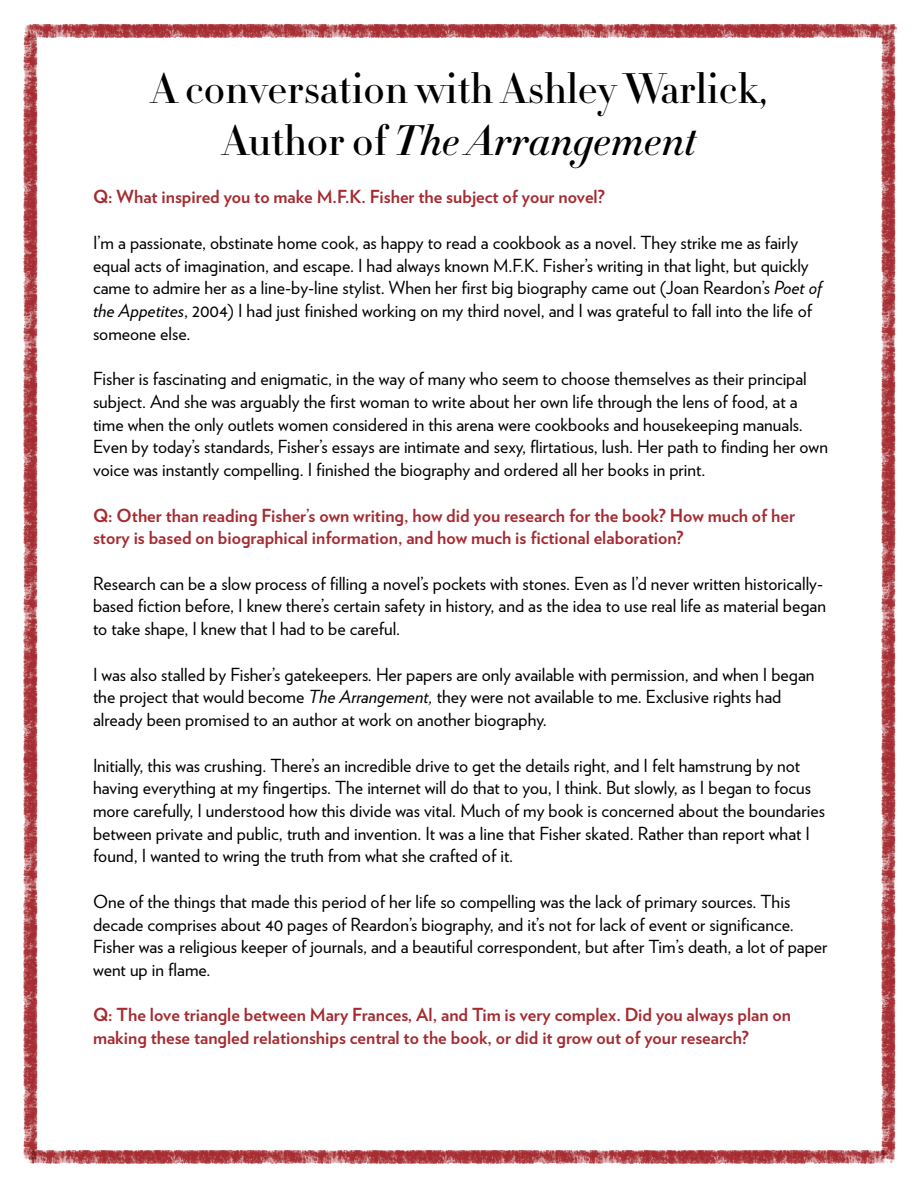
<style>
.page{position:relative;width:918px;height:1188px;background:#fff}
.page>*{position:absolute;margin:0;border:0;box-sizing:border-box;transform-origin:0 0}
.t1{font:500 42px "HTF Didot M16";color:#000}
.t2{font:italic 500 42px "HTF Didot M16";color:#000}
.t3{font:18px/22.6px "Verlag";color:#000}
.t4{font:700 18px/22.8px "Verlag";color:#a52b31}
.s1{font-style:normal}
.s2{font-style:italic}
</style>
<div class="page">
<img style="left:23px;top:87px;width:15px;height:1017px">
<img style="left:881px;top:87px;width:15px;height:1017px">
<img style="left:23px;top:1104px;width:873px;height:60px">
<img style="left:23px;top:23px;width:875px;height:64px">
<p class="t1" style="left:150px;top:57px;width:619px">A conversation with Ashley Warlick,</p>
<p class="t2" style="left:222px;top:109px;width:476px"><span class="s1">Author of</span> The Arrangement</p>
<p class="t4" style="left:93px;top:185px;width:513px">Q: What inspired you to make M.F.K. Fisher the subject of your novel?</p>
<p class="t3" style="left:93px;top:231px;width:730px">I’m a passionate, obstinate home cook, as happy to read a cookbook as a novel. They strike me as fairly equal acts of imagination, and escape. I had always known M.F.K. Fisher’s writing in that light, but quickly came to admire her as a line-by-line stylist. When her first big biography came out (Joan Reardon’s <span class="s2">Poet of the Appetites</span>, 2004) I had just finished working on my third novel, and I was grateful to fall into the life of someone else.</p>
<p class="t3" style="left:93px;top:367px;width:736px">Fisher is fascinating and enigmatic, in the way of many who seem to choose themselves as their principal subject. And she was arguably the first woman to write about her own life through the lens of food, at a time when the only outlets women considered in this arena were cookbooks and housekeeping manuals.<br>Even by today’s standards, Fisher’s essays are intimate and sexy, flirtatious, lush. Her path to finding her own voice was instantly compelling. I finished the biography and ordered all her books in print.</p>
<p class="t4" style="left:93px;top:503px;width:704px">Q: Other than reading Fisher’s own writing, how did you research for the book? How much of her story is based on biographical information, and how much is fictional elaboration?</p>
<p class="t3" style="left:93px;top:572px;width:735px">Research can be a slow process of filling a novel’s pockets with stones. Even as I’d never written historically&shy;based fiction before, I knew there’s certain safety in history, and as the idea to use real life as material began to take shape, I knew that I had to be careful.</p>
<p class="t3" style="left:93px;top:663px;width:723px">I was also stalled by Fisher’s gatekeepers. Her papers are only available with permission, and when I began the project that would become <span class="s2">The Arrangement,</span> they were not available to me. Exclusive rights had already been promised to an author at work on another biography.</p>
<p class="t3" style="left:93px;top:754px;width:734px">Initially, this was crushing. There’s an incredible drive to get the details right, and I felt hamstrung by not having everything at my fingertips. The internet will do that to you, I think. But slowly, as I began to focus more carefully, I understood how this divide was vital. Much of my book is concerned about the boundaries between private and public, truth and invention. It was a line that Fisher skated. Rather than report what I found, I wanted to wring the truth from what she crafted of it.</p>
<p class="t3" style="left:93px;top:890px;width:736px">One of the things that made this period of her life so compelling was the lack of primary sources. This decade comprises about 40 pages of Reardon’s biography, and it’s not for lack of event or significance.<br>Fisher was a religious keeper of journals, and a beautiful correspondent, but after Tim’s death, a lot of paper went up in flame.</p>
<p class="t4" style="left:93px;top:1003px;width:700px">Q: The love triangle between Mary Frances, Al, and Tim is very complex. Did you always plan on making these tangled relationships central to the book, or did it grow out of your research?</p>
</div>
